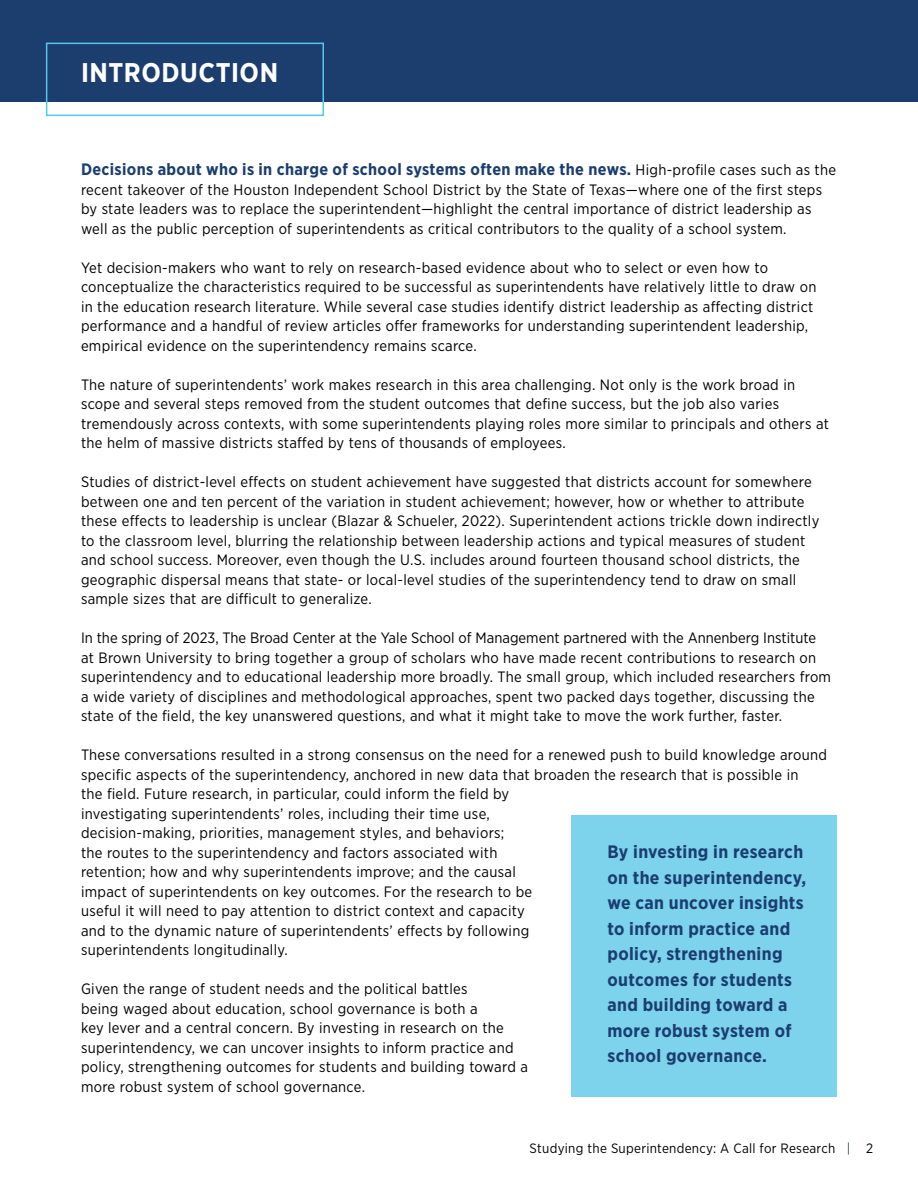
<style>
.page{position:relative;width:918px;height:1188px;background:#fff}
.page>*{position:absolute;margin:0;border:0;box-sizing:border-box;transform-origin:0 0}
.t1{font:700 27px "Gotham Narrow";letter-spacing:.02em;color:#fff}
.t2{font:700 18px/25.5px "Gotham Narrow";letter-spacing:.02em;color:#1b3e6f}
.t3{font:700 16.5px "Gotham Narrow";letter-spacing:.02em;color:#1b3e6f}
.t4{font:15px/19.5px "Gotham Narrow";letter-spacing:.02em;color:#000}
.t5{font:13.5px "Gotham Narrow";letter-spacing:.02em;color:#000}
.s1{font-weight:400;font-size:15px;color:#000}
.s2{color:#1b3e6f}
</style>
<div class="page">
<div style="left:571px;top:815px;width:266px;height:281px;background:#7dd2ec"></div>
<div style="left:0;top:0;width:918px;height:102px;background:#1b3e6f"></div>
<div style="left:46px;top:43px;width:278px;height:73px;border:2px solid #54c8e8"></div>
<h1 class="t1" style="left:81px;top:56px;width:199px">INTRODUCTION</h1>
<p class="t3" style="left:81px;top:159px;width:757px">Decisions about who is in charge of school systems often make the news. <span class="s1">High-profile cases such as the</span></p>
<p class="t4" style="left:81px;top:179px;width:743px">recent takeover of the Houston Independent School District by the State of Texas—where one of the first steps by state leaders was to replace the superintendent—highlight the central importance of district leadership as well as the public perception of superintendents as critical contributors to the quality of a school system.</p>
<p class="t4" style="left:81px;top:257px;width:737px">Yet decision-makers who want to rely on research-based evidence about who to select or even how to conceptualize the characteristics required to be successful as superintendents have relatively little to draw on in the education research literature. While several case studies identify district leadership as affecting district performance and a handful of review articles offer frameworks for understanding superintendent leadership, empirical evidence on the superintendency remains scarce.</p>
<p class="t4" style="left:81px;top:374px;width:750px">The nature of superintendents’ work makes research in this area challenging. Not only is the work broad in scope and several steps removed from the student outcomes that define success, but the job also varies tremendously across contexts, with some superintendents playing roles more similar to principals and others at the helm of massive districts staffed by tens of thousands of employees.</p>
<p class="t4" style="left:81px;top:472px;width:740px">Studies of district-level effects on student achievement have suggested that districts account for somewhere between one and ten percent of the variation in student achievement; however, how or whether to attribute these effects to leadership is unclear (Blazar &amp; Schueler, 2022). Superintendent actions trickle down indirectly to the classroom level, blurring the relationship between leadership actions and typical measures of student and school success. Moreover, even though the U.S. includes around fourteen thousand school districts, the geographic dispersal means that state- or local-level studies of the superintendency tend to draw on small sample sizes that are difficult to generalize.</p>
<p class="t4" style="left:81px;top:628px;width:752px">In the spring of 2023, The Broad Center at the Yale School of Management partnered with the Annenberg Institute at Brown University to bring together a group of scholars who have made recent contributions to research on superintendency and to educational leadership more broadly. The small group, which included researchers from a wide variety of disciplines and methodological approaches, spent two packed days together, discussing the state of the field, the key unanswered questions, and what it might take to move the work further, faster.</p>
<p class="t4" style="left:81px;top:745px;width:748px">These conversations resulted in a strong consensus on the need for a renewed push to build knowledge around specific aspects of the superintendency, anchored in new data that broaden the research that is possible in<br>the field. Future research, in particular, could inform the field by<br>investigating superintendents’ roles, including their time use,<br>decision-making, priorities, management styles, and behaviors;<br>the routes to the superintendency and factors associated with<br>retention; how and why superintendents improve; and the causal<br>impact of superintendents on key outcomes. For the research to be<br>useful it will need to pay attention to district context and capacity<br>and to the dynamic nature of superintendents’ effects by following<br>superintendents longitudinally.</p>
<p class="t4" style="left:81px;top:979px;width:448px">Given the range of student needs and the political battles<br>being waged about education, school governance is both a<br>key lever and a central concern. By investing in research on the superintendency, we can uncover insights to inform practice and policy, strengthening outcomes for students and building toward a more robust system of school governance.</p>
<p class="t2" style="left:608px;top:839px;width:200px">By investing in research on the superintendency, we can uncover insights to inform practice and policy, strengthening outcomes for students and building toward a more robust system of school governance.</p>
<p class="t5" style="left:530px;top:1140px;width:345px">Studying the Superintendency: A Call for Research <span class="s2">|</span> 2</p>
</div>
